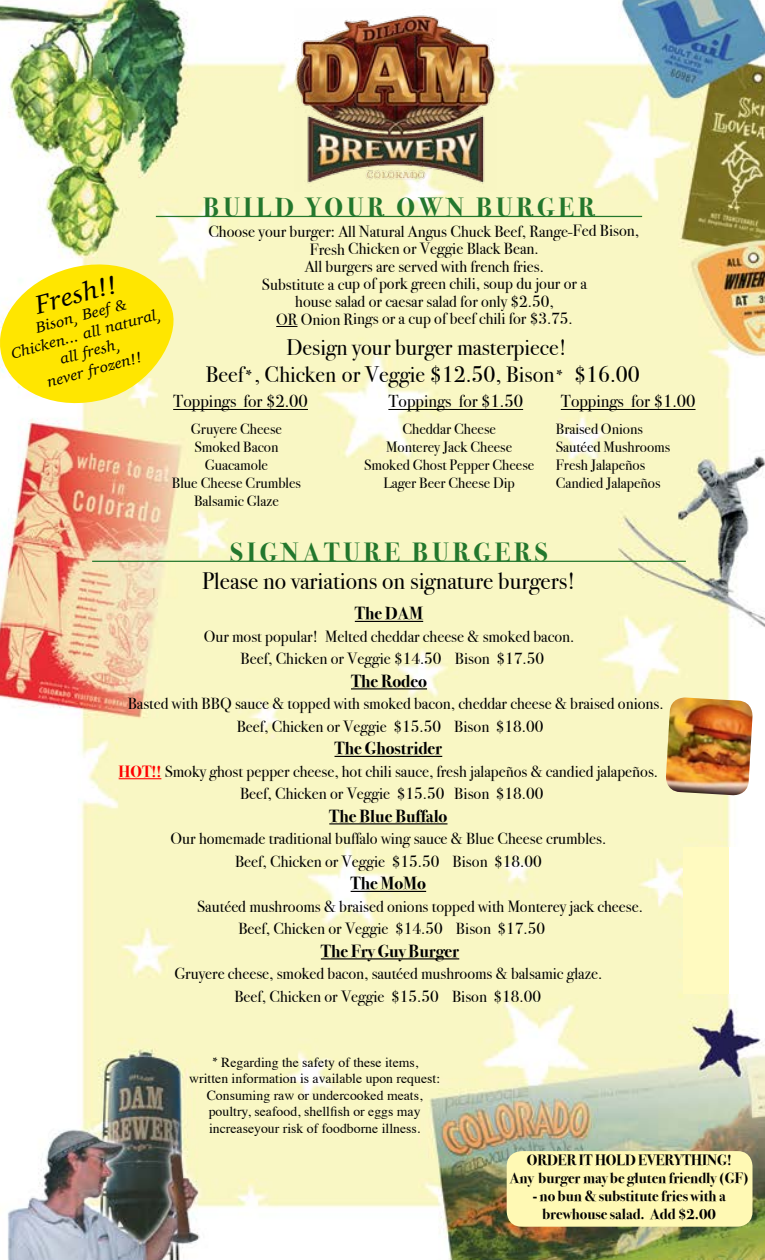
<style>
.page{position:relative;width:765px;height:1260px;background:#fff}
.page>*{position:absolute;margin:0;border:0;box-sizing:border-box;transform-origin:0 0}
.t1{font:700 26.25px "Bodoni Svty Two ITCTT";letter-spacing:.15em;color:#23772d}
.t2{font:italic 26.25px "Charter";color:#000;scale:1.09 1}
.t3{font:23.75px "Bodoni Svty Two ITCTT";color:#000}
.t4{font:22.5px/27px "Bodoni Svty Two ITCTT";color:#000;text-align:center}
.t5{font:700 17.5px "Bodoni Svty Two ITCTT";color:#000}
.t6{font:17.5px "Bodoni Svty Two ITCTT";color:#000}
.t7{font:16.25px/22.5px "Bodoni Svty Two ITCTT";color:#000;text-align:center}
.t8{font:italic 15.38px/18.4px "Charter";color:#000;text-align:center;scale:1.09 1}
.t9{font:15px/18px "Bodoni Svty Two ITCTT";color:#000;text-align:center}
.t10{font:700 15px/18px "Bodoni Svty Two ITCTT";color:#000;text-align:center}
.t11{font:13.75px/16.5px "Times";color:#000;text-align:center}
.s1{font-weight:700;font-size:17.5px}
.s2{font-weight:700;color:#f00}
.s3{font-family:"Bodoni Svty Two ITCTT";font-weight:700}
</style>
<div class="page">
<img style="left:0;top:0;width:765px;height:1260px">
<hr style="left:156px;top:216px;width:486px;height:1px;background:#23772d">
<hr style="left:92px;top:561px;width:594px;height:1px;background:#23772d">
<hr style="left:355px;top:621px;width:68px;height:1px;background:#000">
<hr style="left:351px;top:688px;width:76px;height:1px;background:#000">
<hr style="left:335px;top:756px;width:107px;height:1px;background:#000">
<hr style="left:119px;top:778px;width:42px;height:1px;background:#f00">
<hr style="left:329px;top:823px;width:119px;height:1px;background:#000">
<hr style="left:351px;top:891px;width:75px;height:1px;background:#000">
<hr style="left:321px;top:958px;width:138px;height:1px;background:#000">
<svg style="left:0;top:256px;width:180px;height:156px"></svg>
<hr style="left:388px;top:409px;width:135px;height:1px;background:#000">
<hr style="left:561px;top:409px;width:135px;height:1px;background:#000">
<svg style="left:276px;top:326px;width:21px;height:1px"></svg>
<hr style="left:173px;top:409px;width:135px;height:1px;background:#000">
<img style="left:295px;top:8px;width:201px;height:184px">
<div style="left:507px;top:1151px;width:246px;height:76px;background:#fff9b4;border-radius:15px"></div>
<img style="left:665px;top:698px;width:88px;height:98px">
<div style="left:683px;top:848px;width:46px;height:146px;background:#fffac0"></div>
<div style="left:729px;top:848px;width:36px;height:146px;background:#fff"></div>
<h1 class="t2" style="left:30px;top:284px;width:78px;rotate:-15deg">Fresh!!</h1>
<p class="t8" style="left:4px;top:327px;width:143px;rotate:-15deg">Bison, Beef &amp;<br>Chicken... all natural, all fresh,<br>never frozen!!</p>
<h1 class="t1" style="left:203px;top:185px;width:393px">BUILD YOUR OWN BURGER</h1>
<p class="t7" style="left:208px;top:221px;width:432px;line-height:17.5px">Choose your burger: All Natural Angus Chuck Beef, Range-Fed Bison, Fresh Chicken or Veggie Black Bean.<br>All burgers are served with french fries.<br>Substitute a cup of pork green chili, soup du jour or a<br>house salad or caesar salad for only $2.50,<br>OR Onion Rings or a cup of beef chili for $3.75.</p>
<h3 class="t4" style="left:206px;top:331px;width:436px">Design your burger masterpiece!<br>Beef<span class="s1">*</span>, Chicken or Veggie $12.50, Bison<span class="s1">*</span> $16.00</h3>
<p class="t6" style="left:173px;top:387px;width:136px">Toppings for $2.00</p>
<p class="t9" style="left:172px;top:419px;width:131px">Gruyere Cheese<br>Smoked Bacon<br>Guacamole<br>Blue Cheese Crumbles<br>Balsamic Glaze</p>
<p class="t6" style="left:388px;top:387px;width:136px">Toppings for $1.50</p>
<p class="t6" style="left:561px;top:387px;width:136px">Toppings for $1.00</p>
<p class="t9" style="left:556px;top:419px;width:116px;text-align:left">Braised Onions<br>Sautéed Mushrooms<br>Fresh Jalapeños<br>Candied Jalapeños</p>
<p class="t9" style="left:364px;top:419px;width:172px">Cheddar Cheese<br>Monterey Jack Cheese<br>Smoked Ghost Pepper Cheese<br>Lager Beer Cheese Dip</p>
<h1 class="t1" style="left:230px;top:530px;width:319px">SIGNATURE BURGERS</h1>
<h2 class="t3" style="left:202px;top:562px;width:375px">Please no variations on signature burgers!</h2>
<p class="t5" style="left:355px;top:599px;width:70px">The DAM</p>
<p class="t7" style="left:204px;top:623px;width:372px">Our most popular! Melted cheddar cheese &amp; smoked bacon.<br>Beef, Chicken or Veggie $14.50 Bison $17.50</p>
<p class="t5" style="left:351px;top:666px;width:78px">The Rodeo</p>
<p class="t7" style="left:237px;top:691px;width:428px;text-align:left;text-indent:-109px">Basted with BBQ sauce &amp; topped with smoked bacon, cheddar cheese &amp; braised onions.<br>Beef, Chicken or Veggie $15.50 Bison $18.00</p>
<p class="t5" style="left:335px;top:734px;width:109px">The Ghostrider</p>
<p class="t7" style="left:119px;top:758px;width:541px"><span class="s2">HOT!!</span> Smoky ghost pepper cheese, hot chili sauce, fresh jalapeños &amp; candied jalapeños.<br>Beef, Chicken or Veggie $15.50 Bison $18.00</p>
<p class="t5" style="left:329px;top:801px;width:120px">The Blue Buffalo</p>
<p class="t7" style="left:171px;top:826px;width:437px">Our homemade traditional buffalo wing sauce &amp; Blue Cheese crumbles.<br>Beef, Chicken or Veggie $15.50 Bison $18.00</p>
<p class="t5" style="left:351px;top:869px;width:77px">The MoMo</p>
<p class="t7" style="left:238px;top:893px;width:406px;text-align:left;text-indent:-41px">Sautéed mushrooms &amp; braised onions topped with Monterey jack cheese.<br>Beef, Chicken or Veggie $14.50 Bison $17.50</p>
<p class="t5" style="left:321px;top:936px;width:140px">The Fry Guy Burger</p>
<p class="t7" style="left:174px;top:961px;width:429px">Gruyere cheese, smoked bacon, sautéed mushrooms &amp; balsamic glaze.<br>Beef, Chicken or Veggie $15.50 Bison $18.00</p>
<p class="t11" style="left:189px;top:1052px;width:252px"><span class="s3">*</span> Regarding the safety of these items,<br>written information is available upon request:<br>Consuming raw or undercooked meats, poultry, seafood, shellfish or eggs may increaseyour risk of foodborne illness.</p>
<p class="t10" style="left:509px;top:1150px;width:241px">ORDER IT HOLD EVERYTHING!<br>Any burger may be gluten friendly (GF)</p>
<p class="t10" style="left:533px;top:1186px;width:195px">- no bun &amp; substitute fries with a brewhouse salad. Add $2.00</p>
</div>
